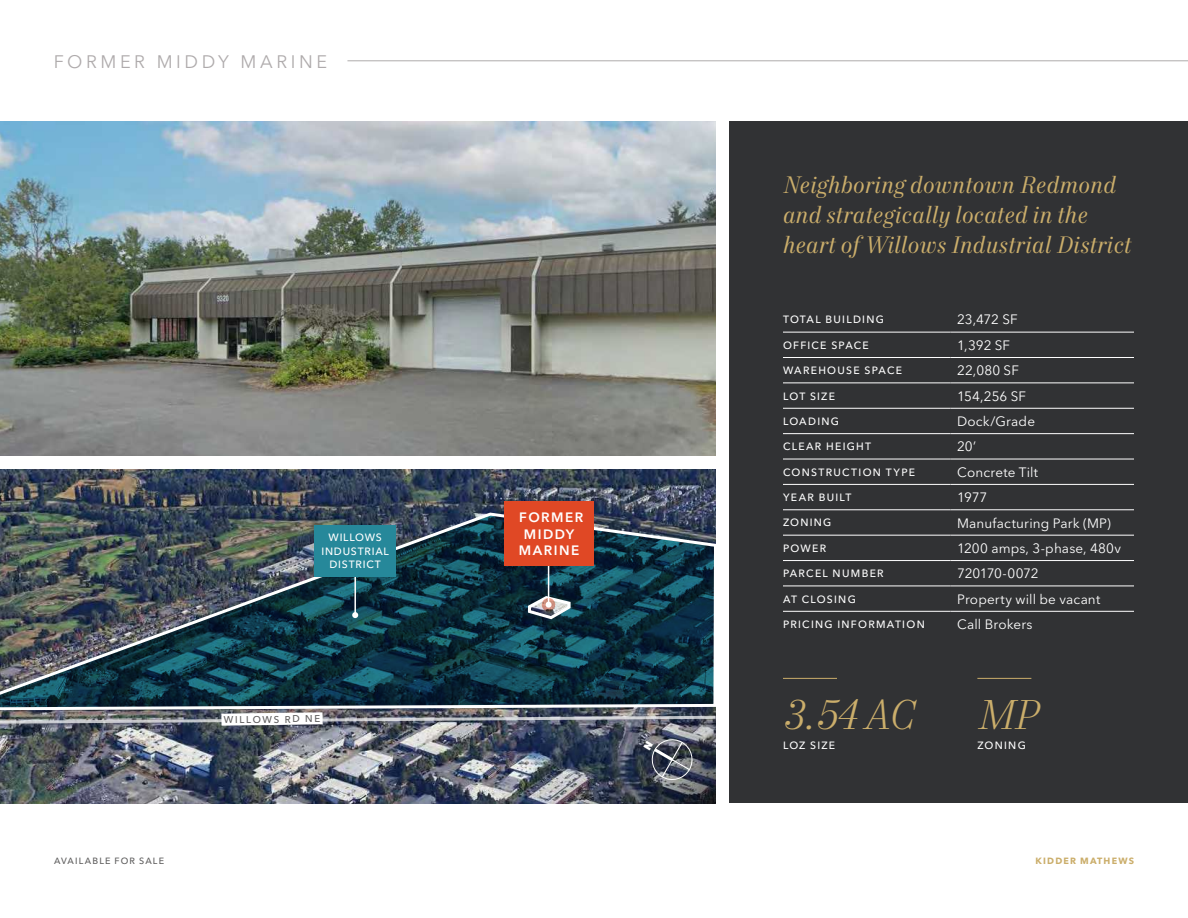
<style>
.page{position:relative;width:1188px;height:918px;background:#fff}
.page>*{position:absolute;margin:0;border:0;box-sizing:border-box;transform-origin:0 0}
.Stat_Italic_-_Gold_2023{font:italic 300 42px "Mort Modern 07";color:#cbae6b}
.Callout_Text_-_Italics_-_Gold_2023{font:italic 24px/30px "Mort Modern 08";letter-spacing:.01em;color:#cbae6b}
.t1{font:18px "Avenir Next LT Pro";letter-spacing:.2em;color:#afabac}
.Table_Input_-_White_2023{font:13.5px "Avenir Next LT Pro";letter-spacing:.01em;color:#fff}
.Subject_Property_Label_-_White_2023{font:600 13.5px/16.5px "Avenir Next LT Pro";letter-spacing:.105em;color:#fff;text-align:center}
.Table_Input_-_White_2023-2{font:13.5px "Avenir Next LT Pro";letter-spacing:-.02em;color:#fff}
.Table_Column_1_All_Caps_-_White_2023{font:500 10.5px "Avenir Next LT Pro";letter-spacing:.125em;color:#fff}
.Other_Callout_Text_-_White_2023{font:500 10.5px/13.5px "Avenir Next LT Pro";letter-spacing:.075em;color:#fff;text-align:center}
.Stat_Label_-_White_2023{font:500 10.5px "Avenir Next LT Pro";letter-spacing:.115em;color:#fff}
.Street_Names_-_Ash_2023{font:500 9.75px "Avenir Next LT Pro";color:#5e5d5d}
.t2{font:500 9px "Avenir Next LT Pro";letter-spacing:.13em;color:#5e5d5d}
.t3{font:700 9px "Avenir Next LT Pro";letter-spacing:.13em;color:#cbae6b}
</style>
<div class="page">
<img style="left:0;top:469px;width:716px;height:334px">
<div style="left:729px;top:122px;width:459px;height:681px;background:#313234"></div>
<img style="left:526px;top:726px;width:190px;height:77px">
<img style="left:0;top:511px;width:716px;height:201px">
<img style="left:0;top:122px;width:716px;height:334px">
<hr style="left:783px;top:678px;width:54px;height:1px;background:#cbae6b">
<hr style="left:977px;top:678px;width:54px;height:1px;background:#cbae6b">
<hr style="left:783px;top:332px;width:167px;height:1px;background:#fff">
<hr style="left:950px;top:332px;width:184px;height:1px;background:#fff">
<hr style="left:783px;top:357px;width:167px;height:1px;background:#fff">
<hr style="left:950px;top:357px;width:184px;height:1px;background:#fff">
<hr style="left:783px;top:383px;width:167px;height:1px;background:#fff">
<hr style="left:950px;top:383px;width:184px;height:1px;background:#fff">
<hr style="left:783px;top:408px;width:167px;height:1px;background:#fff">
<hr style="left:950px;top:408px;width:184px;height:1px;background:#fff">
<hr style="left:783px;top:433px;width:167px;height:1px;background:#fff">
<hr style="left:950px;top:433px;width:184px;height:1px;background:#fff">
<hr style="left:783px;top:459px;width:167px;height:1px;background:#fff">
<hr style="left:950px;top:459px;width:184px;height:1px;background:#fff">
<hr style="left:783px;top:484px;width:167px;height:1px;background:#fff">
<hr style="left:950px;top:484px;width:184px;height:1px;background:#fff">
<hr style="left:783px;top:510px;width:167px;height:1px;background:#fff">
<hr style="left:950px;top:510px;width:184px;height:1px;background:#fff">
<hr style="left:783px;top:535px;width:167px;height:1px;background:#fff">
<hr style="left:950px;top:535px;width:184px;height:1px;background:#fff">
<hr style="left:783px;top:560px;width:167px;height:1px;background:#fff">
<hr style="left:950px;top:560px;width:184px;height:1px;background:#fff">
<hr style="left:783px;top:586px;width:167px;height:1px;background:#fff">
<hr style="left:950px;top:586px;width:184px;height:1px;background:#fff">
<hr style="left:783px;top:611px;width:167px;height:1px;background:#fff">
<hr style="left:950px;top:611px;width:184px;height:1px;background:#fff">
<img style="left:0;top:712px;width:716px;height:14px">
<hr style="left:354px;top:570px;width:2px;height:45px;background:#fff">
<svg style="left:352px;top:612px;width:6px;height:6px"></svg>
<div style="left:314px;top:525px;width:82px;height:52px;background:#26889a"></div>
<hr style="left:548px;top:557px;width:1px;height:48px;background:#fff">
<svg style="left:528px;top:597px;width:42px;height:22px"></svg>
<div style="left:504px;top:501px;width:90px;height:65px;background:#e04825"></div>
<hr style="left:347px;top:61px;width:841px;height:1px;background:#afabac">
<svg style="left:643px;top:737px;width:52px;height:45px;background:#5b606c"></svg>
<h3 class="t1" style="left:54px;top:51px;width:275px">FORMER MIDDY MARINE</h3>
<p class="Other_Callout_Text_-_White_2023" style="left:321px;top:531px;width:69px">WILLOWS<br>INDUSTRIAL<br>DISTRICT</p>
<p class="Street_Names_-_Ash_2023" style="left:224px;top:714px;width:98px;rotate:-1deg">WILLOWS RD NE</p>
<p class="Subject_Property_Label_-_White_2023" style="left:519px;top:509px;width:66px">FORMER<br>MIDDY<br>MARINE</p>
<p class="Callout_Text_-_Italics_-_Gold_2023" style="left:783px;top:171px;width:350px">Neighboring downtown Redmond and strategically located in the heart of Willows Industrial District</p>
<p class="Table_Column_1_All_Caps_-_White_2023" style="left:783px;top:313px;width:103px">TOTAL BUILDING</p>
<p class="Table_Input_-_White_2023" style="left:957px;top:312px;width:62px">23,472 SF</p>
<p class="Table_Column_1_All_Caps_-_White_2023" style="left:783px;top:339px;width:87px">OFFICE SPACE</p>
<p class="Table_Input_-_White_2023" style="left:957px;top:337px;width:55px">1,392 SF</p>
<p class="Table_Column_1_All_Caps_-_White_2023" style="left:783px;top:364px;width:121px">WAREHOUSE SPACE</p>
<p class="Table_Input_-_White_2023" style="left:957px;top:363px;width:63px">22,080 SF</p>
<p class="Table_Column_1_All_Caps_-_White_2023" style="left:783px;top:390px;width:54px">LOT SIZE</p>
<p class="Table_Input_-_White_2023" style="left:957px;top:388px;width:70px">154,256 SF</p>
<p class="Table_Column_1_All_Caps_-_White_2023" style="left:783px;top:415px;width:58px">LOADING</p>
<p class="Table_Input_-_White_2023" style="left:957px;top:413px;width:79px">Dock/Grade</p>
<p class="Table_Column_1_All_Caps_-_White_2023" style="left:783px;top:440px;width:90px">CLEAR HEIGHT</p>
<p class="Table_Input_-_White_2023" style="left:957px;top:439px;width:20px">20’</p>
<p class="Table_Column_1_All_Caps_-_White_2023" style="left:783px;top:466px;width:134px">CONSTRUCTION TYPE</p>
<p class="Table_Input_-_White_2023" style="left:957px;top:464px;width:83px">Concrete Tilt</p>
<p class="Table_Column_1_All_Caps_-_White_2023" style="left:783px;top:491px;width:70px">YEAR BUILT</p>
<p class="Table_Input_-_White_2023" style="left:957px;top:489px;width:32px">1977</p>
<p class="Table_Column_1_All_Caps_-_White_2023" style="left:783px;top:516px;width:50px">ZONING</p>
<p class="Table_Input_-_White_2023" style="left:957px;top:515px;width:155px">Manufacturing Park (MP)</p>
<p class="Table_Column_1_All_Caps_-_White_2023" style="left:783px;top:542px;width:45px">POWER</p>
<p class="Table_Input_-_White_2023" style="left:957px;top:540px;width:165px">1200 amps, 3-phase, 480v</p>
<p class="Table_Column_1_All_Caps_-_White_2023" style="left:783px;top:567px;width:102px">PARCEL NUMBER</p>
<p class="Table_Input_-_White_2023-2" style="left:957px;top:566px;width:83px">720170-0072</p>
<p class="Table_Column_1_All_Caps_-_White_2023" style="left:783px;top:593px;width:74px">AT CLOSING</p>
<p class="Table_Input_-_White_2023" style="left:957px;top:591px;width:145px">Property will be vacant</p>
<p class="Table_Column_1_All_Caps_-_White_2023" style="left:783px;top:618px;width:143px">PRICING INFORMATION</p>
<p class="Table_Input_-_White_2023" style="left:957px;top:616px;width:77px">Call Brokers</p>
<p class="Stat_Italic_-_Gold_2023" style="left:783px;top:689px;width:133px">3.54 AC</p>
<p class="Stat_Label_-_White_2023" style="left:783px;top:739px;width:54px">LOZ SIZE</p>
<p class="Stat_Italic_-_Gold_2023" style="left:977px;top:689px;width:63px">MP</p>
<p class="Stat_Label_-_White_2023" style="left:977px;top:739px;width:50px">ZONING</p>
<p class="t2" style="left:54px;top:855px;width:112px">AVAILABLE FOR SALE</p>
<p class="t3" style="left:1036px;top:855px;width:100px">KIDDER MATHEWS</p>
</div>
